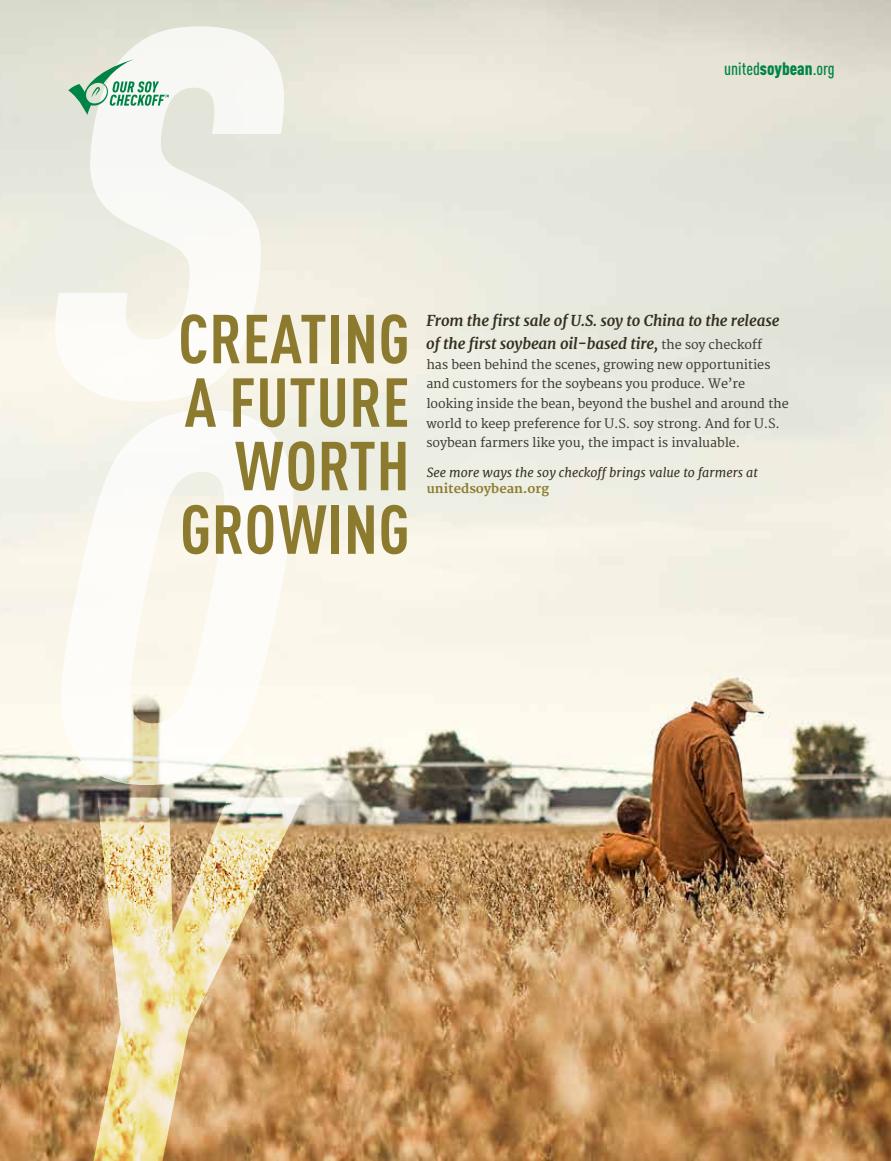
<style>
.page{position:relative;width:891px;height:1161px;background:#fff}
.page>*{position:absolute;margin:0;border:0;box-sizing:border-box;transform-origin:0 0}
.t1{font:700 condensed 68.1px/63.4px "DINOT";letter-spacing:.01em;color:#8c7b2f;text-align:right}
.t2{font:500 condensed 17.85px "DINOT";color:#008445}
.t3{font:italic 700 15.15px/22.6px "Merriweather";letter-spacing:-.01em;color:#342f20}
.t4{font:12.6px/19.6px "Merriweather";letter-spacing:-.01em;color:#3e3a35}
.t5{font:italic 12.6px "Merriweather";color:#342f20}
.t6{font:700 12.6px "Merriweather";color:#8c7b2f}
.s1{font-weight:900}
.s2{font-weight:400;font-style:normal;font-size:12.6px;color:#3e3a35}
</style>
<div class="page">
<img style="left:0;top:0;width:891px;height:1161px">
<img style="left:93px;top:798px;width:210px;height:363px">
<svg style="left:61px;top:410px;width:232px;height:375px"></svg>
<svg style="left:55px;top:26px;width:229px;height:376px;fill:#f7f7f4"></svg>
<svg style="left:68px;top:59px;width:101px;height:56px"></svg>
<h2 class="t2" style="left:724px;top:58px;width:112px">united<span class="s1">soybean</span>.org</h2>
<h1 class="t1" style="left:178px;top:306px;width:233px">CREATING<br>A FUTURE<br>WORTH<br>GROWING</h1>
<p class="t3" style="left:426px;top:309px;width:355px">From the first sale of U.S. soy to China to the release of the first soybean oil-based tire, <span class="s2">the soy checkoff</span></p>
<p class="t4" style="left:426px;top:355px;width:364px">has been behind the scenes, growing new opportunities and customers for the soybeans you produce. We’re looking inside the bean, beyond the bushel and around the world to keep preference for U.S. soy strong. And for U.S. soybean farmers like you, the impact is invaluable.</p>
<p class="t5" style="left:427px;top:465px;width:333px">See more ways the soy checkoff brings value to farmers at</p>
<p class="t6" style="left:427px;top:482px;width:124px">unitedsoybean.org</p>
</div>
